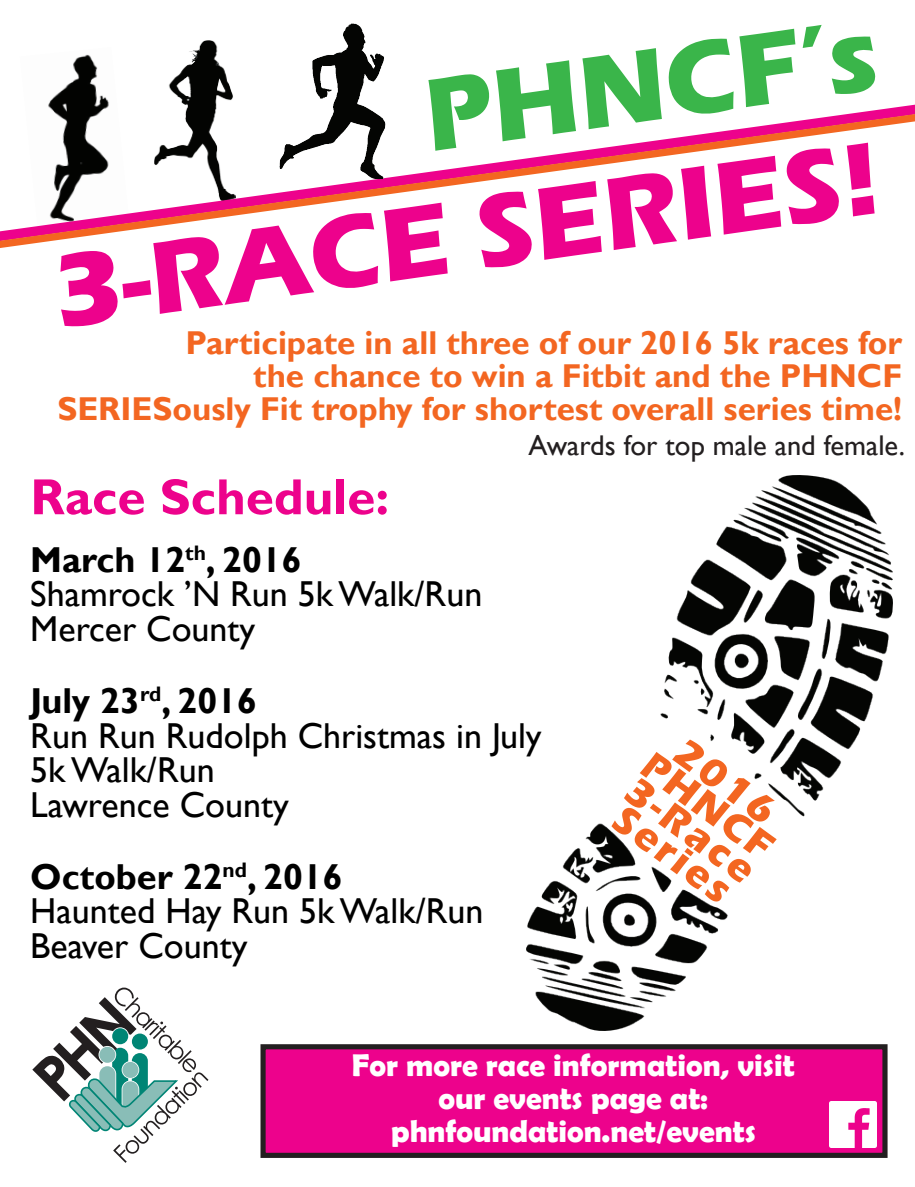
<style>
.page{position:relative;width:915px;height:1187px;background:#fff}
.page>*{position:absolute;margin:0;border:0;box-sizing:border-box;transform-origin:0 0}
.t1{font:700 106.5px "Eras ITC";color:#ed028c}
.t2{font:700 106.5px "Eras ITC";color:#3ab54a}
.t3{font:700 51px "Gill Sans";color:#ed028c}
.t4{font:700 40.5px/30px "Eras ITC";color:#f36621;text-align:center}
.t5{font:36px/34.5px "Gill Sans";color:#000}
.t6{font:700 33px/33px "Gill Sans";color:#f36621;text-align:right}
.t7{font:700 31.5px/33px "Berlin Sans FB Demi";color:#fff;text-align:center}
.t8{font:28.5px "Gill Sans";color:#231f20}
.s1{font-weight:700}
</style>
<div class="page">
<div style="left:261px;top:1044px;width:627px;height:113px;background:#ed028c;border:5px solid #231f20"></div>
<svg style="left:32px;top:987px;width:176px;height:175px"></svg>
<img style="left:527px;top:475px;width:365px;height:555px">
<img style="left:169px;top:40px;width:64px;height:65px">
<img style="left:48px;top:54px;width:61px;height:51px">
<svg style="left:48px;top:105px;width:867px;height:9px"></svg>
<img style="left:280px;top:23px;width:105px;height:91px">
<svg style="left:0;top:114px;width:915px;height:134px"></svg>
<img style="left:830px;top:1101px;width:47px;height:47px">
<h1 class="t2" style="left:417px;top:56px;width:458px;rotate:-8deg">PHNCF’s</h1>
<h1 class="t1" style="left:45px;top:232px;width:835px;rotate:-8deg">3-RACE SERIES!</h1>
<p class="t6" style="left:57px;top:327px;width:846px">Participate in all three of our 2016 5k races for<br>the chance to win a Fitbit and the PHNCF<br>SERIESously Fit trophy for shortest overall series time!</p>
<p class="t8" style="left:528px;top:428px;width:378px">Awards for top male and female.</p>
<h2 class="t3" style="left:30px;top:466px;width:360px">Race Schedule:</h2>
<p class="t5" style="left:30px;top:543px;width:454px"><span class="s1">March 12</span><sup>th</sup><span class="s1">, 2016<br></span>Shamrock ’N Run 5k Walk/Run<br>Mercer County</p>
<p class="t5" style="left:30px;top:684px;width:513px"><span class="s1">July 23</span><sup>rd</sup><span class="s1">, 2016<br></span>Run Run Rudolph Christmas in July<br>5k Walk/Run<br>Lawrence County</p>
<p class="t5" style="left:30px;top:860px;width:455px"><span class="s1">October 22</span><sup>nd</sup><span class="s1">, 2016<br></span>Haunted Hay Run 5k Walk/Run<br>Beaver County</p>
<p class="t4" style="left:672px;top:724px;width:154px;rotate:36deg">2016<br>PHNCF<br>3-Race<br>Series</p>
<p class="t7" style="left:352px;top:1048px;width:444px">For more race information, visit our events page at: phnfoundation.net/events</p>
</div>
